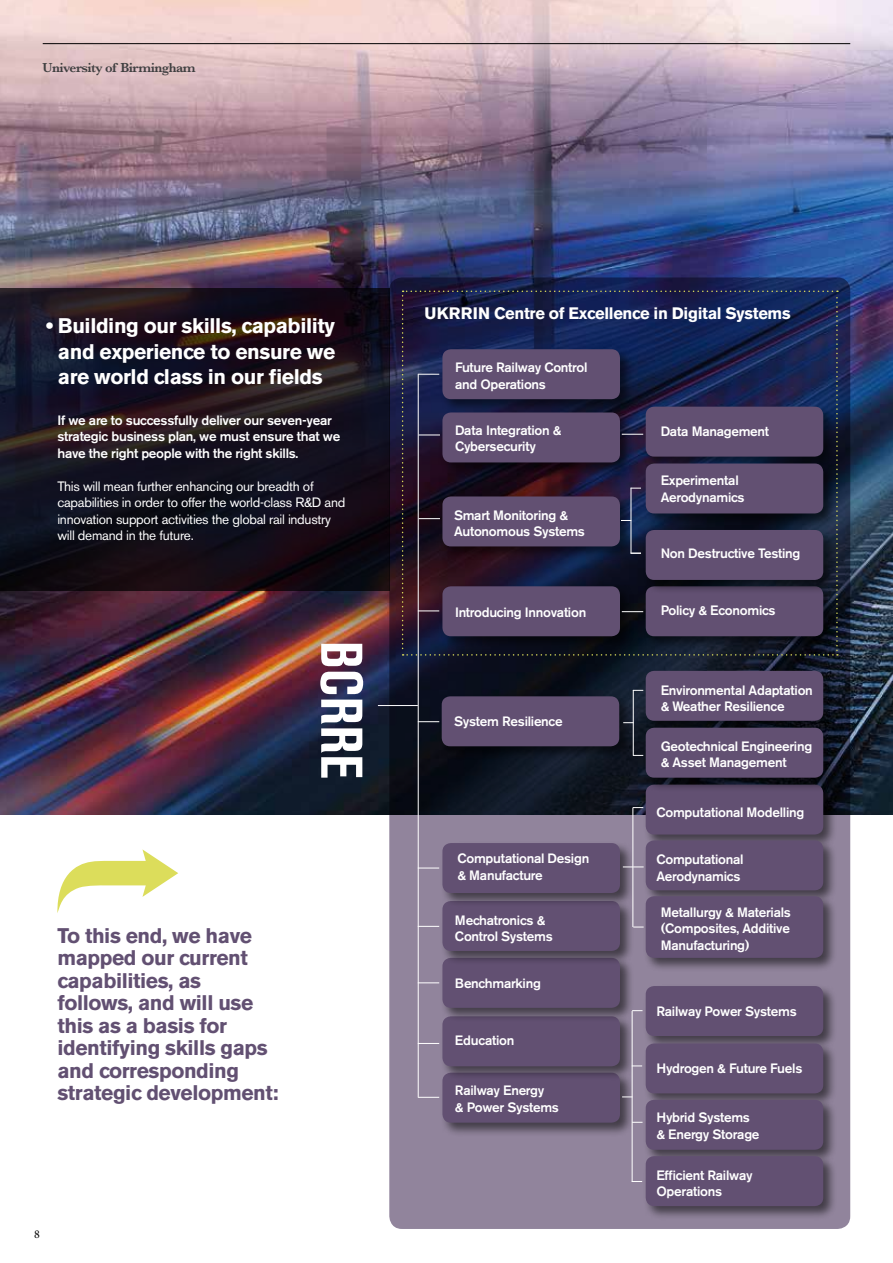
<style>
.page{position:relative;width:893px;height:1263px;background:#fff}
.page>*{position:absolute;margin:0;border:0;box-sizing:border-box;transform-origin:0 0}
.t1{font:700 condensed 58.2px "Akzidenz Grotesk BE";letter-spacing:.015em;color:#fff}
.t2{font:700 21px/22.5px "Akzidenz Grotesk BE";letter-spacing:-.02em;color:#625072}
.t3{font:700 21px/25.5px "Akzidenz Grotesk BE";letter-spacing:-.02em;color:#fff;text-align:center}
.t4{font:700 16.5px "Akzidenz Grotesk BE";letter-spacing:-.02em;color:#fff}
.t5{font:500 13.5px/16.5px "Akzidenz Grotesk BE";letter-spacing:-.02em;color:#fff}
.t6{font:13.5px/16.5px "Akzidenz Grotesk BE";letter-spacing:-.02em;color:#fff}
.t7{font:600 13.5px "Baskerville";letter-spacing:-.04em;color:#3f3f40}
.t8{font:12px "Minion Pro";color:#000}
</style>
<div class="page">
<img style="left:0;top:0;width:893px;height:814px">
<svg style="left:0;top:288px;width:389px;height:303px;background:#17111b"></svg>
<hr style="left:43px;top:43px;width:807px;height:1px;background:#000">
<svg style="left:389px;top:277px;width:461px;height:952px;background:#575269"></svg>
<div style="left:643px;top:782px;width:194px;height:67px;background:#000;opacity:.54"></div>
<div style="left:646px;top:784px;width:177px;height:50px;background:#625072;border-radius:9px"></div>
<div style="left:643px;top:984px;width:194px;height:66px;background:#000;opacity:.54"></div>
<div style="left:646px;top:986px;width:177px;height:50px;background:#625072;border-radius:9px"></div>
<div style="left:643px;top:669px;width:194px;height:66px;background:#000;opacity:.54"></div>
<div style="left:646px;top:671px;width:177px;height:50px;background:#625072;border-radius:9px"></div>
<div style="left:643px;top:838px;width:194px;height:66px;background:#000;opacity:.54"></div>
<div style="left:646px;top:840px;width:177px;height:50px;background:#625072;border-radius:9px"></div>
<div style="left:643px;top:1041px;width:194px;height:67px;background:#000;opacity:.54"></div>
<div style="left:646px;top:1043px;width:177px;height:50px;background:#625072;border-radius:9px"></div>
<div style="left:643px;top:725px;width:194px;height:67px;background:#000;opacity:.54"></div>
<div style="left:646px;top:728px;width:177px;height:50px;background:#625072;border-radius:9px"></div>
<div style="left:643px;top:894px;width:194px;height:78px;background:#000;opacity:.54"></div>
<div style="left:646px;top:896px;width:177px;height:62px;background:#625072;border-radius:9px"></div>
<div style="left:643px;top:1097px;width:194px;height:67px;background:#000;opacity:.54"></div>
<div style="left:646px;top:1100px;width:177px;height:50px;background:#625072;border-radius:9px"></div>
<div style="left:643px;top:1154px;width:194px;height:66px;background:#000;opacity:.54"></div>
<div style="left:646px;top:1156px;width:177px;height:50px;background:#625072;border-radius:9px"></div>
<div style="left:439px;top:694px;width:194px;height:66px;background:#000;opacity:.54"></div>
<div style="left:442px;top:696px;width:177px;height:50px;background:#625072;border-radius:9px"></div>
<div style="left:440px;top:1070px;width:194px;height:67px;background:#000;opacity:.54"></div>
<div style="left:442px;top:1073px;width:178px;height:50px;background:#625072;border-radius:9px"></div>
<div style="left:440px;top:1014px;width:194px;height:66px;background:#000;opacity:.54"></div>
<div style="left:442px;top:1016px;width:178px;height:50px;background:#625072;border-radius:9px"></div>
<div style="left:440px;top:956px;width:194px;height:66px;background:#000;opacity:.54"></div>
<div style="left:442px;top:958px;width:178px;height:50px;background:#625072;border-radius:9px"></div>
<div style="left:440px;top:899px;width:194px;height:66px;background:#000;opacity:.54"></div>
<div style="left:442px;top:901px;width:178px;height:50px;background:#625072;border-radius:9px"></div>
<div style="left:440px;top:841px;width:194px;height:66px;background:#000;opacity:.54"></div>
<div style="left:442px;top:843px;width:178px;height:50px;background:#625072;border-radius:9px"></div>
<hr style="left:418px;top:374px;width:1px;height:723px;background:#fff">
<hr style="left:633px;top:690px;width:1px;height:65px;background:#fff">
<hr style="left:632px;top:1011px;width:1px;height:171px;background:#fff">
<hr style="left:632px;top:807px;width:1px;height:120px;background:#fff">
<hr style="left:378px;top:705px;width:40px;height:1px;background:#fff">
<svg style="left:418px;top:721px;width:21px;height:1px"></svg>
<svg style="left:623px;top:866px;width:21px;height:1px"></svg>
<svg style="left:418px;top:868px;width:21px;height:1px"></svg>
<svg style="left:419px;top:926px;width:20px;height:1px"></svg>
<svg style="left:418px;top:982px;width:21px;height:1px"></svg>
<svg style="left:419px;top:1043px;width:20px;height:1px"></svg>
<svg style="left:418px;top:1097px;width:21px;height:1px"></svg>
<svg style="left:402px;top:291px;width:436px;height:365px;background:#383253"></svg>
<svg style="left:57px;top:849px;width:121px;height:64px"></svg>
<p class="t7" style="left:43px;top:58px;width:155px">University of Birmingham</p>
<h2 class="t3" style="left:46px;top:313px;width:291px">• Building our skills, capability and experience to ensure we are world class in our fields</h2>
<p class="t5" style="left:57px;top:412px;width:284px">If we are to successfully deliver our seven-year strategic business plan, we must ensure that we have the right people with the right skills.</p>
<p class="t6" style="left:57px;top:478px;width:290px">This will mean further enhancing our breadth of capabilities in order to offer the world-class R&amp;D and innovation support activities the global rail industry will demand in the future.</p>
<h1 class="t1" style="left:375px;top:641px;width:139px;rotate:90deg">BCRRE</h1>
<h2 class="t2" style="left:57px;top:924px;width:223px">To this end, we have mapped our current capabilities, as follows, and will use this as a basis for identifying skills gaps and corresponding strategic development:</h2>
<p class="t8" style="left:34px;top:1226px;width:7px">8</p>
<p class="t4" style="left:425px;top:303px;width:368px">UKRRIN Centre of Excellence in Digital Systems</p>
<p class="t5" style="left:455px;top:359px;width:134px">Future Railway Control and Operations</p>
<p class="t5" style="left:455px;top:422px;width:108px">Data Integration &amp;<br>Cybersecurity</p>
<p class="t5" style="left:454px;top:507px;width:132px">Smart Monitoring &amp;<br>Autonomous Systems</p>
<p class="t5" style="left:455px;top:604px;width:133px">Introducing Innovation</p>
<p class="t5" style="left:454px;top:713px;width:110px">System Resilience</p>
<p class="t5" style="left:457px;top:850px;width:133px">Computational Design &amp; Manufacture</p>
<p class="t5" style="left:455px;top:912px;width:99px">Mechatronics &amp;<br>Control Systems</p>
<p class="t5" style="left:455px;top:974px;width:87px">Benchmarking</p>
<p class="t5" style="left:455px;top:1032px;width:61px">Education</p>
<p class="t5" style="left:455px;top:1082px;width:105px">Railway Energy<br>&amp; Power Systems</p>
<p class="t5" style="left:661px;top:423px;width:110px">Data Management</p>
<p class="t5" style="left:661px;top:472px;width:85px">Experimental<br>Aerodynamics</p>
<p class="t5" style="left:661px;top:545px;width:141px">Non Destructive Testing</p>
<p class="t5" style="left:661px;top:602px;width:116px">Policy &amp; Economics</p>
<p class="t5" style="left:661px;top:682px;width:154px">Environmental Adaptation &amp; Weather Resilience</p>
<p class="t5" style="left:661px;top:737px;width:153px">Geotechnical Engineering &amp; Asset Management</p>
<p class="t5" style="left:656px;top:803px;width:149px">Computational Modelling</p>
<p class="t5" style="left:656px;top:851px;width:89px">Computational<br>Aerodynamics</p>
<p class="t5" style="left:661px;top:904px;width:132px;text-align:justify">Metallurgy &amp; Materials (Composites, Additive Manufacturing)</p>
<p class="t5" style="left:656px;top:1003px;width:142px">Railway Power Systems</p>
<p class="t5" style="left:656px;top:1060px;width:147px">Hydrogen &amp; Future Fuels</p>
<p class="t5" style="left:656px;top:1109px;width:105px">Hybrid Systems &amp; Energy Storage</p>
<p class="t5" style="left:656px;top:1166px;width:98px">Efficient Railway<br>Operations</p>
</div>
